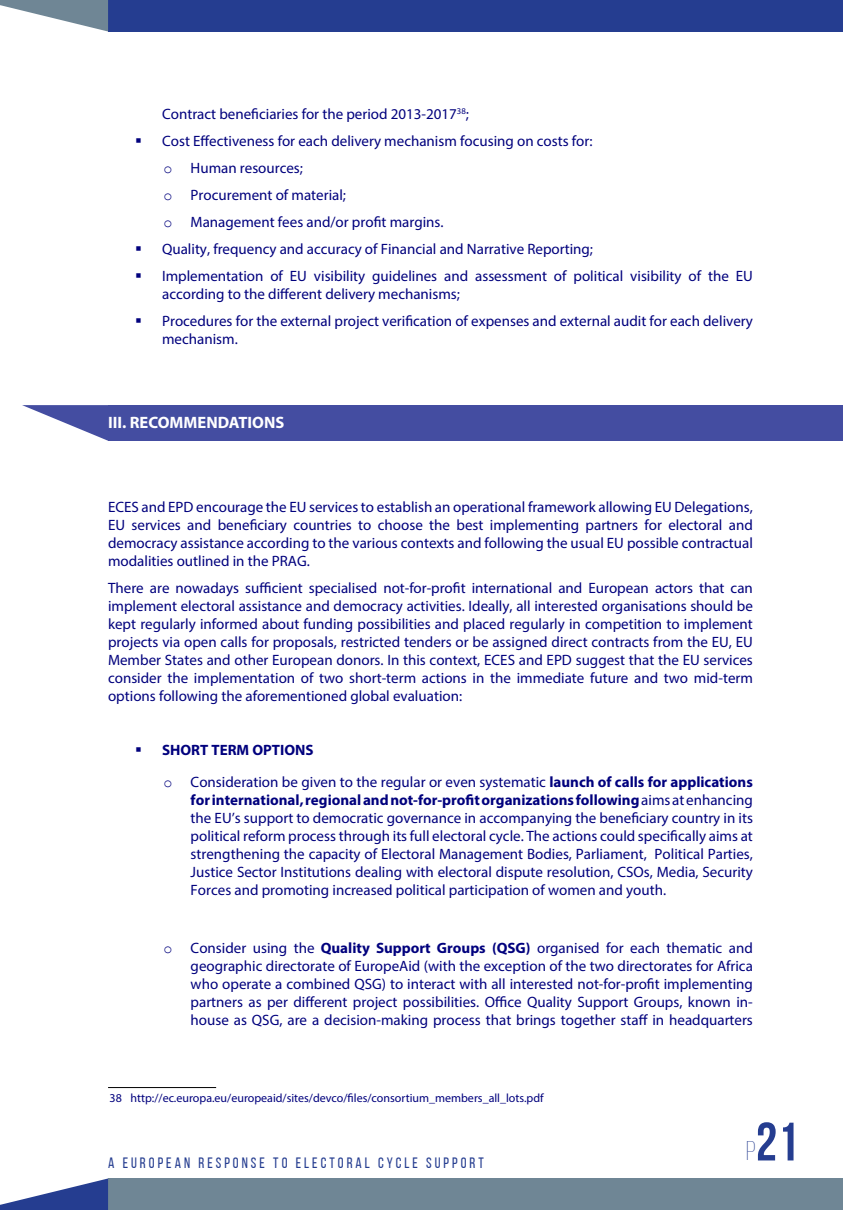
<style>
.page{position:relative;width:843px;height:1210px;background:#fff}
.page>*{position:absolute;margin:0;border:0;box-sizing:border-box;transform-origin:0 0}
.t1{font:700 54px "Bebas Neue";color:#253d90}
.t2{font:700 16.5px "Myriad Pro";color:#fff}
.t3{font:15px/18px "Myriad Pro";color:#00007d}
.t4{font:15px "Bebas Neue";letter-spacing:.2em;color:#253d90}
.t5{font:12px "Myriad Pro";color:#00007d}
.s1{font-family:"Courier New"}
.s2{font-weight:700}
.s3{font-weight:300;font-size:27px}
</style>
<div class="page">
<div style="left:108px;top:0;width:734px;height:32px;background:#253d90"></div>
<div style="left:108px;top:1178px;width:734px;height:32px;background:#6f8695"></div>
<svg style="left:0;top:0;width:108px;height:31px"></svg>
<svg style="left:0;top:1178px;width:108px;height:32px"></svg>
<div style="left:108px;top:405px;width:734px;height:36px;background:#444da1"></div>
<svg style="left:22px;top:405px;width:86px;height:36px"></svg>
<hr style="left:108px;top:1087px;width:108px;height:1px;background:#000">
<p class="t3" style="left:162px;top:105px;width:308px">Contract beneficiaries for the period 2013-2017<sup>38</sup>;</p>
<p class="t3" style="left:163px;top:127px;width:430px;line-height:27px;text-indent:-28px">▪ Cost Effectiveness for each delivery mechanism focusing on costs for: <span class="s1">o</span> Human resources;<br><span class="s1">o</span> Procurement of material;<br><span class="s1">o</span> Management fees and/or profit margins.</p>
<p class="t3" style="left:135px;top:240px;width:459px">▪ Quality, frequency and accuracy of Financial and Narrative Reporting;</p>
<p class="t3" style="left:162px;top:267px;width:592px;text-indent:-27px">▪ Implementation of EU visibility guidelines and assessment of political visibility of the EU according to the different delivery mechanisms;</p>
<p class="t3" style="left:162px;top:312px;width:592px;text-indent:-27px">▪ Procedures for the external project verification of expenses and external audit for each delivery mechanism.</p>
<p class="t2" style="left:108px;top:412px;width:178px">III. RECOMMENDATIONS</p>
<p class="t3" style="left:108px;top:498px;width:646px;text-align:justify">ECES and EPD encourage the EU services to establish an operational framework allowing EU Delegations, EU services and beneficiary countries to choose the best implementing partners for electoral and democracy assistance according to the various contexts and following the usual EU possible contractual modalities outlined in the PRAG.</p>
<p class="t3" style="left:108px;top:579px;width:646px;text-align:justify">There are nowadays sufficient specialised not-for-profit international and European actors that can implement electoral assistance and democracy activities. Ideally, all interested organisations should be kept regularly informed about funding possibilities and placed regularly in competition to implement projects via open calls for proposals, restricted tenders or be assigned direct contracts from the EU, EU Member States and other European donors. In this context, ECES and EPD suggest that the EU services consider the implementation of two short-term actions in the immediate future and two mid-term options following the aforementioned global evaluation:</p>
<p class="t3" style="left:164px;top:734px;width:590px;line-height:31.5px;text-indent:-28px">▪ <span class="s2">SHORT TERM OPTIONS<br></span><span class="s1">o</span> Consideration be given to the regular or even systematic <span class="s2">launch of calls for applications</span></p>
<p class="t3" style="left:190px;top:790px;width:563px;text-align:justify"><span class="s2">for international, regional and not-for-profit organizations following</span> aims at enhancing the EU’s support to democratic governance in accompanying the beneficiary country in its political reform process through its full electoral cycle. The actions could specifically aims at strengthening the capacity of Electoral Management Bodies, Parliament, Political Parties, Justice Sector Institutions dealing with electoral dispute resolution, CSOs, Media, Security Forces and promoting increased political participation of women and youth.</p>
<p class="t3" style="left:190px;top:939px;width:563px;text-align:justify;text-indent:-27px"><span class="s1">o</span> Consider using the <span class="s2">Quality Support Groups (QSG)</span> organised for each thematic and geographic directorate of EuropeAid (with the exception of the two directorates for Africa who operate a combined QSG) to interact with all interested not-for-profit implementing partners as per different project possibilities. Office Quality Support Groups, known in&shy;house as QSG, are a decision-making process that brings together staff in headquarters</p>
<p class="t5" style="left:110px;top:1090px;width:435px">38 http://ec.europa.eu/europeaid/sites/devco/files/consortium_members_all_lots.pdf</p>
<p class="t4" style="left:108px;top:1155px;width:377px">A EUROPEAN RESPONSE TO ELECTORAL CYCLE SUPPORT</p>
<h1 class="t1" style="left:746px;top:1112px;width:54px"><span class="s3">p</span>21</h1>
</div>
